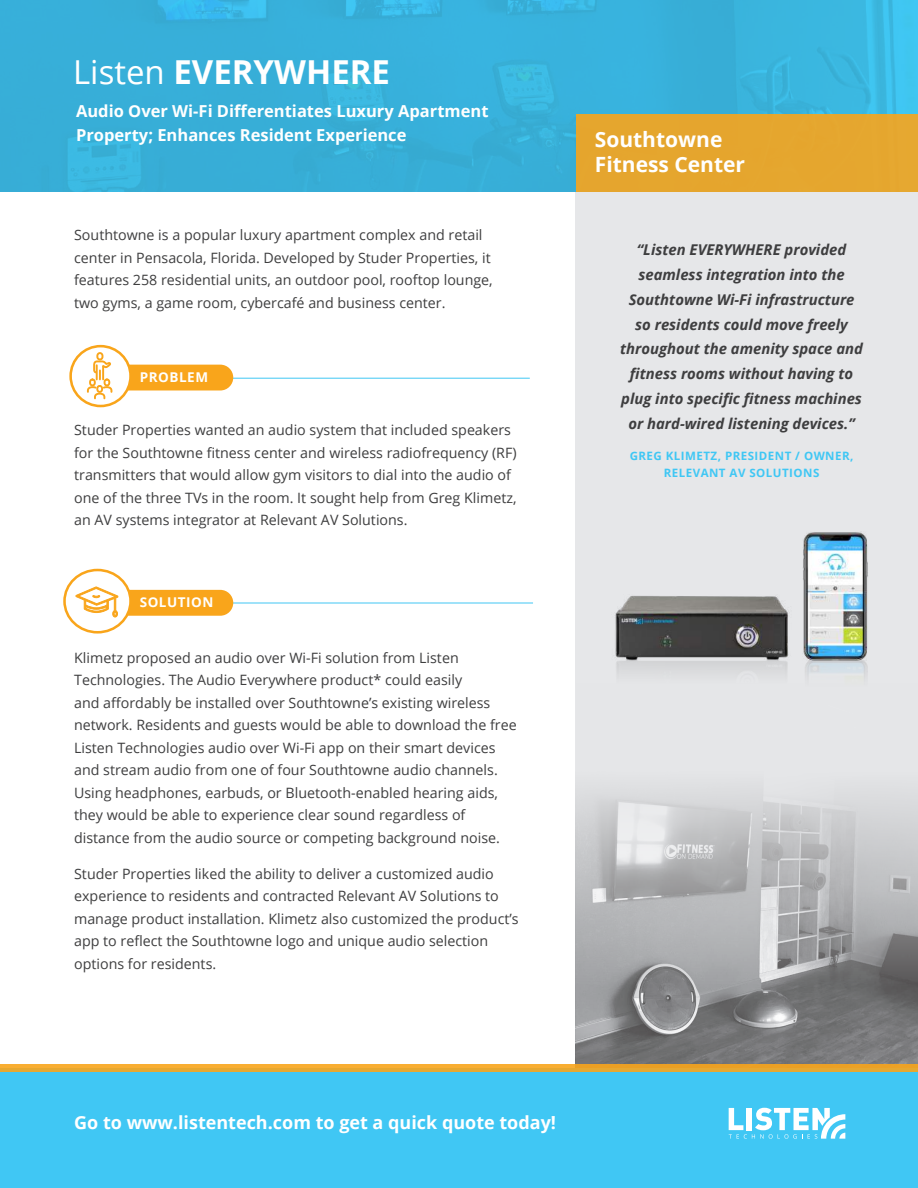
<style>
.page{position:relative;width:918px;height:1188px;background:#fff}
.page>*{position:absolute;margin:0;border:0;box-sizing:border-box;transform-origin:0 0}
.t1{font:700 33px "Open Sans";color:#fff}
.t2{font:700 21px/25.2px "Open Sans";color:#fff}
.t3{font:700 18px "Open Sans";color:#fff}
.t4{font:700 16.5px/24px "Open Sans";color:#fff}
.t5{font:italic 700 14.85px/24.8px "Open Sans";color:#3e3e3f;text-align:center}
.t6{font:14.25px/22.5px "Open Sans";color:#3e3e3f}
.t7{font:700 13.5px "Open Sans";letter-spacing:.04em;color:#fff}
.t8{font:700 11.55px/16.5px "Open Sans";letter-spacing:.04em;color:#40c7f4;text-align:center}
.s1{font-weight:400}
</style>
<div class="page">
<img style="left:0;top:0;width:918px;height:192px">
<div style="left:576px;top:114px;width:342px;height:79px;background:#e5a62e"></div>
<div style="left:576px;top:192px;width:342px;height:878px;background:#e6e7e9"></div>
<img style="left:576px;top:791px;width:342px;height:273px">
<div style="left:0;top:1068px;width:918px;height:120px;background:#40c7f4"></div>
<svg style="left:729px;top:1108px;width:116px;height:31px"></svg>
<svg style="left:0;top:1064px;width:918px;height:7px"></svg>
<img style="left:612px;top:595px;width:179px;height:70px">
<img style="left:803px;top:532px;width:65px;height:147px">
<hr style="left:132px;top:378px;width:398px;height:1px;background:#40c7f4">
<div style="left:111px;top:365px;width:122px;height:25px;background:#f9a51b;border-radius:13px"></div>
<svg style="left:72px;top:346px;width:59px;height:55px"></svg>
<div style="left:69px;top:345px;width:63px;height:62px;border:3px solid #f9a51b;border-radius:50%"></div>
<hr style="left:125px;top:603px;width:408px;height:1px;background:#40c7f4">
<div style="left:111px;top:590px;width:122px;height:26px;background:#f9a51b;border-radius:13px"></div>
<svg style="left:66px;top:570px;width:65px;height:54px"></svg>
<div style="left:63px;top:569px;width:69px;height:65px;border:3px solid #f9a51b;border-radius:50%"></div>
<h1 class="t1" style="left:73px;top:48px;width:318px"><span class="s1">Listen</span> EVERYWHERE</h1>
<p class="t4" style="left:76px;top:99px;width:414px">Audio Over Wi-Fi Differentiates Luxury Apartment<br>Property; Enhances Resident Experience</p>
<p class="t6" style="left:74px;top:224px;width:420px">Southtowne is a popular luxury apartment complex and retail center in Pensacola, Florida. Developed by Studer Properties, it features 258 residential units, an outdoor pool, rooftop lounge, two gyms, a game room, cybercafé and business center.</p>
<p class="t7" style="left:140px;top:368px;width:70px">PROBLEM</p>
<p class="t6" style="left:74px;top:418px;width:444px">Studer Properties wanted an audio system that included speakers for the Southtowne fitness center and wireless radiofrequency (RF) transmitters that would allow gym visitors to dial into the audio of one of the three TVs in the room. It sought help from Greg Klimetz, an AV systems integrator at Relevant AV Solutions.</p>
<p class="t7" style="left:140px;top:593px;width:75px">SOLUTION</p>
<p class="t6" style="left:74px;top:646px;width:444px">Klimetz proposed an audio over Wi-Fi solution from Listen Technologies. The Audio Everywhere product* could easily<br>and affordably be installed over Southtowne’s existing wireless network. Residents and guests would be able to download the free Listen Technologies audio over Wi-Fi app on their smart devices and stream audio from one of four Southtowne audio channels.<br>Using headphones, earbuds, or Bluetooth-enabled hearing aids, they would be able to experience clear sound regardless of distance from the audio source or competing background noise.</p>
<p class="t6" style="left:74px;top:862px;width:446px">Studer Properties liked the ability to deliver a customized audio experience to residents and contracted Relevant AV Solutions to manage product installation. Klimetz also customized the product’s app to reflect the Southtowne logo and unique audio selection options for residents.</p>
<h2 class="t2" style="left:595px;top:126px;width:152px">Southtowne<br>Fitness Center</h2>
<p class="t5" style="left:620px;top:237px;width:244px">“Listen EVERYWHERE provided seamless integration into the<br>Southtowne Wi-Fi infrastructure so residents could move freely throughout the amenity space and fitness rooms without having to plug into specific fitness machines or hard-wired listening devices.”</p>
<p class="t8" style="left:630px;top:447px;width:225px">GREG KLIMETZ, PRESIDENT / OWNER,<br>RELEVANT AV SOLUTIONS</p>
<p class="t3" style="left:74px;top:1110px;width:483px">Go to www.listentech.com to get a quick quote today!</p>
</div>
